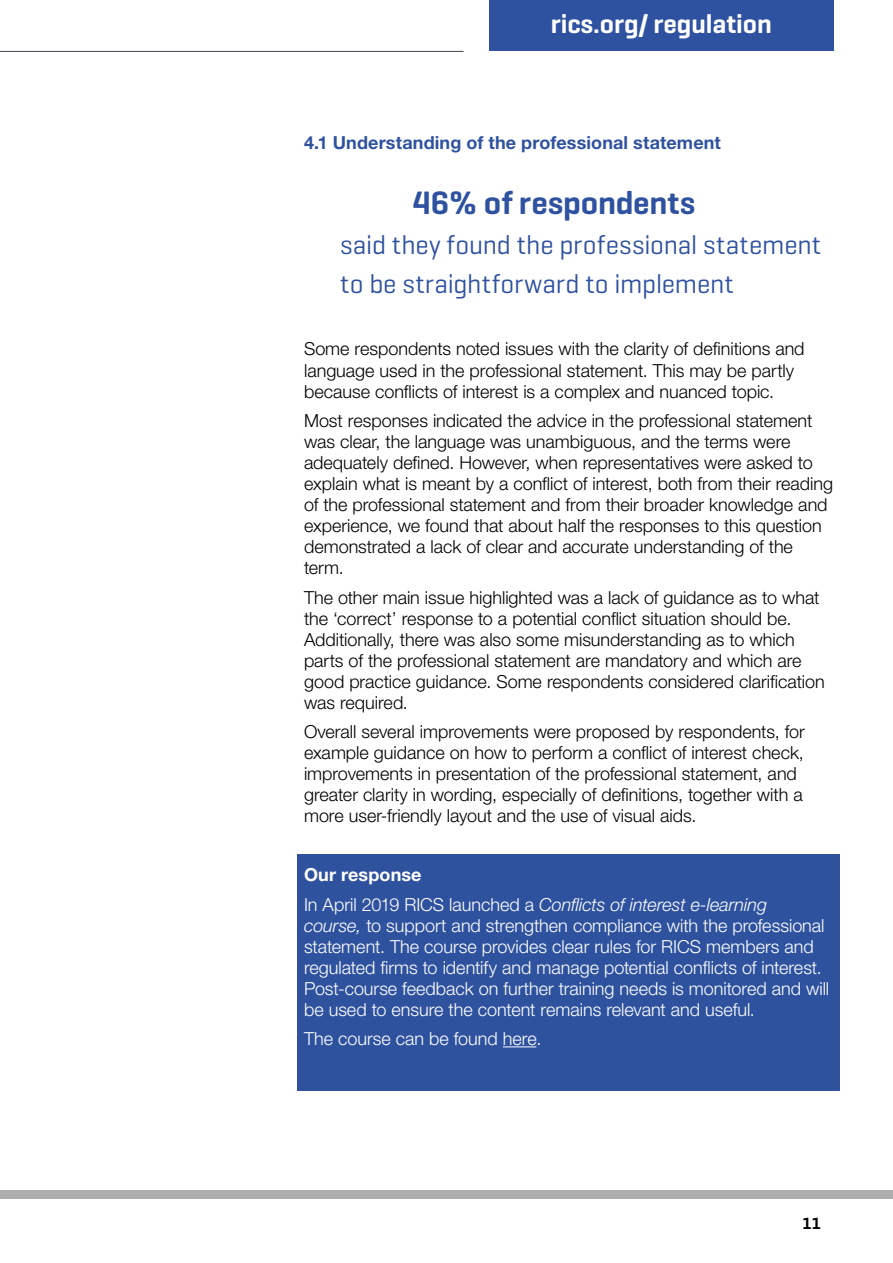
<style>
.page{position:relative;width:893px;height:1263px;background:#fff}
.page>*{position:absolute;margin:0;border:0;box-sizing:border-box;transform-origin:0 0}
.t1{font:600 33px "Geogrotesque";letter-spacing:-.005em;color:#2f52a0}
.t2{font:27px/39px "Geogrotesque";letter-spacing:-.005em;color:#2f52a0}
.t3{font:600 27px "Geogrotesque";letter-spacing:-.005em;color:#fff}
.t4{font:300 18px/21px "Helvetica Neue LT Std";color:#000}
.t5{font:300 18px/21px "Helvetica Neue LT Std";color:#fff}
.t6{font:italic 300 18px/29.5px "Helvetica Neue LT Std";letter-spacing:-.005em;color:#fff}
.t7{font:700 18px "Helvetica Neue LT Std";letter-spacing:.005em;color:#2f52a0}
.t8{font:600 16.5px "Geogrotesque";color:#000}
.s1{font-weight:700;font-style:normal}
.s2{font-style:normal}
.s3{font-style:italic}
</style>
<div class="page">
<div style="left:0;top:1191px;width:893px;height:8px;background:#aeaeae"></div>
<div style="left:489px;top:0;width:344px;height:51px;background:#2f52a0"></div>
<hr style="left:0;top:51px;width:463px;height:1px;background:#3d444c">
<div style="left:298px;top:855px;width:542px;height:236px;background:#2f529f"></div>
<hr style="left:503px;top:1046px;width:33px;height:1px;background:#fff">
<h2 class="t3" style="left:551px;top:7px;width:222px">rics.org/ regulation</h2>
<p class="t7" style="left:304px;top:131px;width:418px">4.1 Understanding of the professional statement</p>
<h1 class="t1" style="left:412px;top:182px;width:285px">46% of respondents</h1>
<h2 class="t2" style="left:340px;top:225px;width:483px">said they found the professional statement to be straightforward to implement</h2>
<p class="t4" style="left:304px;top:338px;width:502px">Some respondents noted issues with the clarity of definitions and language used in the professional statement. This may be partly because conflicts of interest is a complex and nuanced topic.</p>
<p class="t4" style="left:304px;top:410px;width:530px">Most responses indicated the advice in the professional statement was clear, the language was unambiguous, and the terms were adequately defined. However, when representatives were asked to explain what is meant by a conflict of interest, both from their reading of the professional statement and from their broader knowledge and experience, we found that about half the responses to this question demonstrated a lack of clear and accurate understanding of the term.</p>
<p class="t4" style="left:304px;top:586px;width:522px">The other main issue highlighted was a lack of guidance as to what the ‘correct’ response to a potential conflict situation should be.<br>Additionally, there was also some misunderstanding as to which parts of the professional statement are mandatory and which are good practice guidance. Some respondents considered clarification was required.</p>
<p class="t4" style="left:304px;top:721px;width:502px">Overall several improvements were proposed by respondents, for example guidance on how to perform a conflict of interest check, improvements in presentation of the professional statement, and greater clarity in wording, especially of definitions, together with a more user-friendly layout and the use of visual aids.</p>
<p class="t6" style="left:304px;top:860px;width:464px"><span class="s1">Our response<br></span><span class="s2">In April 2019 RICS launched a</span> Conflicts of interest e-learning</p>
<p class="t5" style="left:304px;top:914px;width:527px"><span class="s3">course,</span> to support and strengthen compliance with the professional statement. The course provides clear rules for RICS members and regulated firms to identify and manage potential conflicts of interest.<br>Post-course feedback on further training needs is monitored and will be used to ensure the content remains relevant and useful.</p>
<p class="t5" style="left:304px;top:1028px;width:239px">The course can be found here.</p>
<p class="t8" style="left:802px;top:1213px;width:20px">11</p>
</div>
